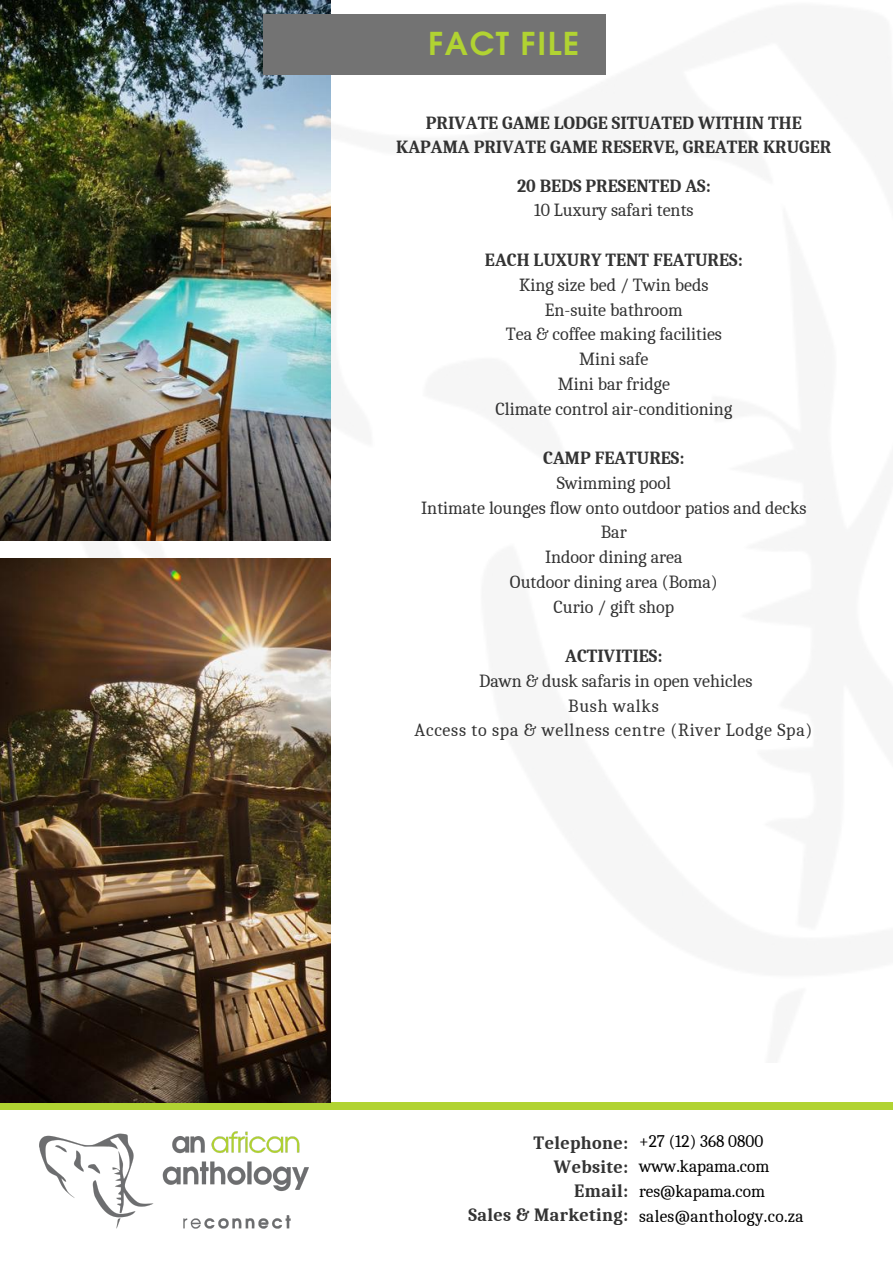
<style>
.page{position:relative;width:893px;height:1264px;background:#fff}
.page>*{position:absolute;margin:0;border:0;box-sizing:border-box;transform-origin:0 0}
.t1{font:600 31.35px "Avant Garde LT";letter-spacing:.05em;color:#b1d332}
.t2{font:700 18.15px/24px "Caladea";letter-spacing:.02em;color:#000;text-align:right}
.t3{font:18px/24.8px "Caladea";color:#000;text-align:center}
.t4{font:700 18px/24.8px "Caladea";color:#000;text-align:center}
.t5{font:18px/24.8px "Caladea";letter-spacing:.04em;color:#000;text-align:center}
.t6{font:17.25px/24.8px "Caladea";color:#000}
</style>
<div class="page">
<img style="left:0;top:0;width:330px;height:540px">
<img style="left:39px;top:1131px;width:269px;height:97px">
<div style="left:0;top:1102px;width:892px;height:7px;background:#b1d332"></div>
<img style="left:0;top:559px;width:330px;height:543px">
<div style="left:263px;top:14px;width:342px;height:60px;background:#737373"></div>
<h1 class="t1" style="left:428px;top:23px;width:152px">FACT FILE</h1>
<p class="t4" style="left:396px;top:110px;width:436px">PRIVATE GAME LODGE SITUATED WITHIN THE<br>KAPAMA PRIVATE GAME RESERVE, GREATER KRUGER</p>
<p class="t4" style="left:517px;top:173px;width:195px">20 BEDS PRESENTED AS:</p>
<p class="t3" style="left:534px;top:198px;width:161px">10 Luxury safari tents</p>
<p class="t4" style="left:485px;top:248px;width:259px">EACH LUXURY TENT FEATURES:</p>
<p class="t3" style="left:495px;top:272px;width:238px">King size bed / Twin beds<br>En-suite bathroom<br>Tea &amp; coffee making facilities<br>Mini safe<br>Mini bar fridge<br>Climate control air-conditioning</p>
<p class="t4" style="left:543px;top:446px;width:143px">CAMP FEATURES:</p>
<p class="t3" style="left:421px;top:470px;width:387px">Swimming pool<br>Intimate lounges flow onto outdoor patios and decks<br>Bar<br>Indoor dining area<br>Outdoor dining area (Boma)<br>Curio / gift shop</p>
<p class="t4" style="left:565px;top:644px;width:99px">ACTIVITIES:</p>
<p class="t5" style="left:414px;top:668px;width:399px">Dawn &amp; dusk safaris in open vehicles<br>Bush walks<br>Access to spa &amp; wellness centre (River Lodge Spa)</p>
<p class="t2" style="left:468px;top:1130px;width:161px">Telephone:<br>Website:<br>Email:<br>Sales &amp; Marketing:</p>
<p class="t6" style="left:639px;top:1129px;width:166px">+27 (12) 368 0800 www.kapama.com res@kapama.com sales@anthology.co.za</p>
</div>
